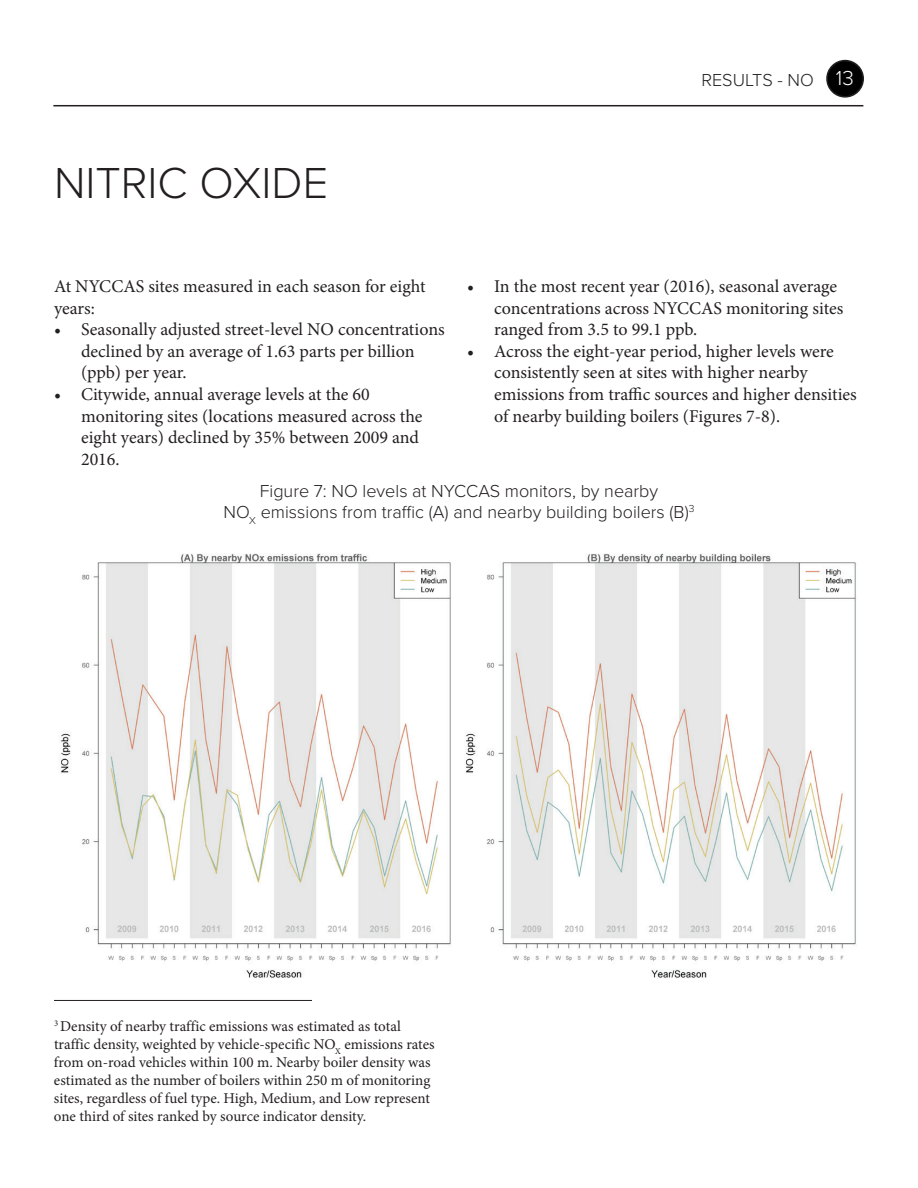
<style>
.page{position:relative;width:918px;height:1188px;background:#fff}
.page>*{position:absolute;margin:0;border:0;box-sizing:border-box;transform-origin:0 0}
.t1{font:300 45px "Proxima Nova";color:#231f20}
.t2{font:18px/21.6px "Minion Pro";color:#231f20}
.t3{font:300 18px/21.6px "Proxima Nova";color:#231f20;text-align:center}
.t4{font:15px/18px "Minion Pro";color:#231f20}
.s1{font-size:21px;color:#fff}
</style>
<div class="page">
<hr style="left:53px;top:105px;width:810px;height:1px;background:#231f20">
<div style="left:827px;top:61px;width:36px;height:36px;background:#000;border-radius:50%"></div>
<div style="left:826px;top:60px;width:38px;height:38px;border:2px solid #231f20;border-radius:50%"></div>
<hr style="left:54px;top:1000px;width:258px;height:1px;background:#231f20">
<img style="left:60px;top:553px;width:797px;height:425px">
<h1 class="t1" style="left:54px;top:149px;width:276px">NITRIC OXIDE</h1>
<p class="t3" style="left:701px;top:68px;width:154px">RESULTS - NO <span class="s1">13</span></p>
<p class="t2" style="left:54px;top:276px;width:373px">At NYCCAS sites measured in each season for eight years:</p>
<p class="t2" style="left:81px;top:319px;width:365px;text-indent:-27px">• Seasonally adjusted street-level NO concentrations declined by an average of 1.63 parts per billion (ppb) per year.</p>
<p class="t2" style="left:81px;top:384px;width:343px;text-indent:-27px">• Citywide, annual average levels at the 60 monitoring sites (locations measured across the eight years) declined by 35% between 2009 and 2016.</p>
<p class="t2" style="left:494px;top:276px;width:351px;text-indent:-27px">• In the most recent year (2016), seasonal average concentrations across NYCCAS monitoring sites ranged from 3.5 to 99.1 ppb.</p>
<p class="t2" style="left:494px;top:340px;width:364px;text-indent:-27px">• Across the eight-year period, higher levels were consistently seen at sites with higher nearby emissions from traffic sources and higher densities of nearby building boilers (Figures 7-8).</p>
<p class="t3" style="left:223px;top:479px;width:473px">Figure 7: NO levels at NYCCAS monitors, by nearby<br>NO<sub>X</sub> emissions from traffic (A) and nearby building boilers (B)<sup>3</sup></p>
<p class="t4" style="left:54px;top:1017px;width:382px"><sup>3</sup> Density of nearby traffic emissions was estimated as total traffic density, weighted by vehicle-specific NO<sub>X</sub> emissions rates from on-road vehicles within 100 m. Nearby boiler density was estimated as the number of boilers within 250 m of monitoring sites, regardless of fuel type. High, Medium, and Low represent one third of sites ranked by source indicator density.</p>
</div>
